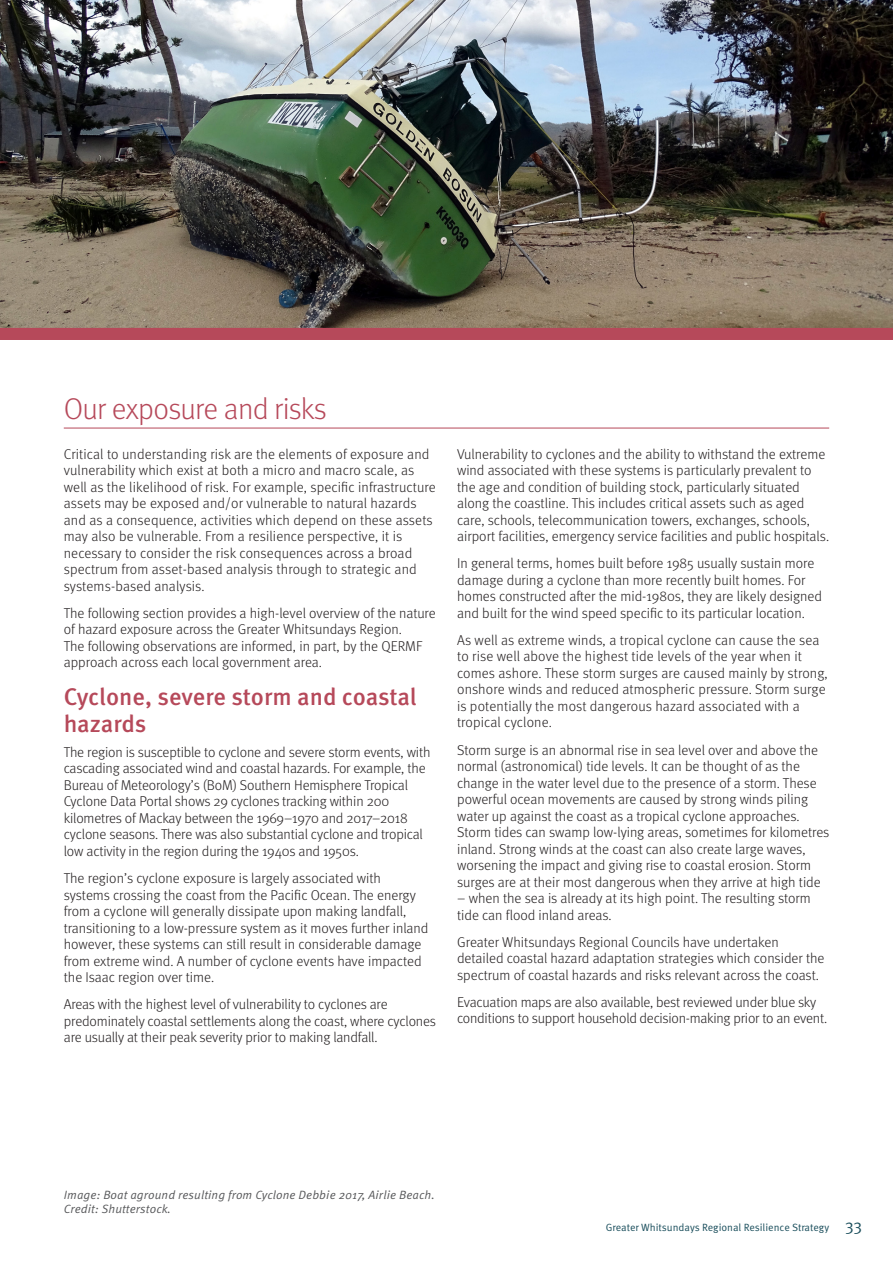
<style>
.page{position:relative;width:893px;height:1263px;background:#fff}
.page>*{position:absolute;margin:0;border:0;box-sizing:border-box;transform-origin:0 0}
.t1{font:300 30px "Meta Pro";letter-spacing:-.025em;color:#b6495a}
.t2{font:500 24px/27px "Meta Pro";letter-spacing:-.005em;color:#b6495a}
.body{font:300 14.25px/16.5px "Meta Pro";color:#231f20}
.image_caption{font:12px/13.5px "Meta Pro Norm Ita";letter-spacing:.01em;color:#57585a}
.t3{font:10.5px "Meta Pro Norm";color:#1a4e5c}
.s1{font-size:16.5px}
</style>
<div class="page">
<img style="left:0;top:0;width:893px;height:328px">
<div style="left:0;top:328px;width:893px;height:12px;background:#b6495a"></div>
<hr style="left:64px;top:428px;width:765px;height:1px;background:#b6495a">
<h1 class="t1" style="left:64px;top:387px;width:265px">Our exposure and risks</h1>
<p class="body" style="left:64px;top:445px;width:373px">Critical to understanding risk are the elements of exposure and vulnerability which exist at both a micro and macro scale, as well as the likelihood of risk. For example, specific infrastructure assets may be exposed and/or vulnerable to natural hazards and as a consequence, activities which depend on these assets may also be vulnerable. From a resilience perspective, it is necessary to consider the risk consequences across a broad spectrum from asset-based analysis through to strategic and systems-based analysis.</p>
<p class="body" style="left:64px;top:604px;width:373px">The following section provides a high-level overview of the nature of hazard exposure across the Greater Whitsundays Region.<br>The following observations are informed, in part, by the QERMF approach across each local government area.</p>
<h2 class="t2" style="left:64px;top:682px;width:354px">Cyclone, severe storm and coastal hazards</h2>
<p class="body" style="left:64px;top:743px;width:368px">The region is susceptible to cyclone and severe storm events, with cascading associated wind and coastal hazards. For example, the Bureau of Meteorology’s (BoM) Southern Hemisphere Tropical Cyclone Data Portal shows 29 cyclones tracking within 200 kilometres of Mackay between the 1969–1970 and 2017–2018 cyclone seasons. There was also substantial cyclone and tropical low activity in the region during the 1940s and 1950s.</p>
<p class="body" style="left:64px;top:869px;width:366px">The region’s cyclone exposure is largely associated with systems crossing the coast from the Pacific Ocean. The energy from a cyclone will generally dissipate upon making landfall, transitioning to a low-pressure system as it moves further inland however, these systems can still result in considerable damage from extreme wind. A number of cyclone events have impacted the Isaac region over time.</p>
<p class="body" style="left:64px;top:995px;width:374px">Areas with the highest level of vulnerability to cyclones are predominately coastal settlements along the coast, where cyclones are usually at their peak severity prior to making landfall.</p>
<p class="body" style="left:457px;top:445px;width:374px">Vulnerability to cyclones and the ability to withstand the extreme wind associated with these systems is particularly prevalent to the age and condition of building stock, particularly situated along the coastline. This includes critical assets such as aged care, schools, telecommunication towers, exchanges, schools, airport facilities, emergency service facilities and public hospitals.</p>
<p class="body" style="left:457px;top:554px;width:366px">In general terms, homes built before 1985 usually sustain more damage during a cyclone than more recently built homes. For homes constructed after the mid-1980s, they are likely designed and built for the wind speed specific to its particular location.</p>
<p class="body" style="left:457px;top:631px;width:372px">As well as extreme winds, a tropical cyclone can cause the sea to rise well above the highest tide levels of the year when it comes ashore. These storm surges are caused mainly by strong, onshore winds and reduced atmospheric pressure. Storm surge is potentially the most dangerous hazard associated with a tropical cyclone.</p>
<p class="body" style="left:457px;top:741px;width:374px">Storm surge is an abnormal rise in sea level over and above the normal (astronomical) tide levels. It can be thought of as the change in the water level due to the presence of a storm. These powerful ocean movements are caused by strong winds piling water up against the coast as a tropical cyclone approaches.<br>Storm tides can swamp low-lying areas, sometimes for kilometres inland. Strong winds at the coast can also create large waves, worsening the impact and giving rise to coastal erosion. Storm surges are at their most dangerous when they arrive at high tide</p>
<p class="body" style="left:457px;top:889px;width:355px">– when the sea is already at its high point. The resulting storm tide can flood inland areas.</p>
<p class="body" style="left:457px;top:933px;width:369px">Greater Whitsundays Regional Councils have undertaken detailed coastal hazard adaptation strategies which consider the spectrum of coastal hazards and risks relevant across the coast.</p>
<p class="body" style="left:457px;top:993px;width:372px">Evacuation maps are also available, best reviewed under blue sky conditions to support household decision-making prior to an event.</p>
<p class="image_caption" style="left:64px;top:1187px;width:373px">Image: Boat aground resulting from Cyclone Debbie 2017, Airlie Beach.<br>Credit: Shutterstock.</p>
<p class="t3" style="left:606px;top:1219px;width:258px">Greater Whitsundays Regional Resilience Strategy <span class="s1">33</span></p>
</div>
